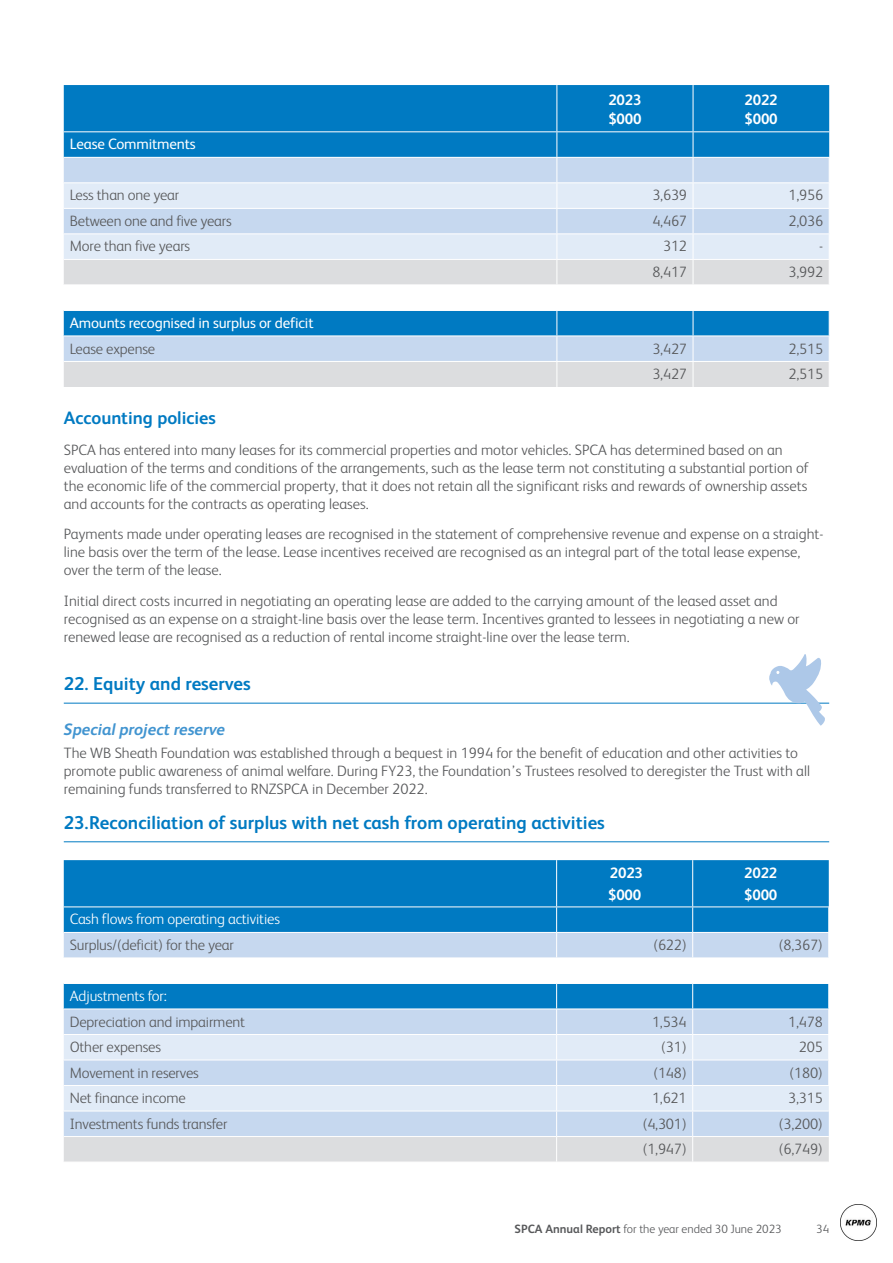
<style>
.page{position:relative;width:893px;height:1263px;background:#fff}
.page>*{position:absolute;margin:0;border:0;box-sizing:border-box;transform-origin:0 0}
.t1{font:700 18.6px "FS Albert";color:#007ac2}
.t2{font:700 18px "FS Albert";color:#007ac2}
.t3{font:italic 700 16.5px "FS Albert";color:#4194d0}
.t4{font:300 15px/18px "FS Albert";color:#57585a}
.t5{font:15px "FS Albert";letter-spacing:-.01em;color:#fff}
.t6{font:300 15px "FS Albert";letter-spacing:-.01em;color:#fff}
.t7{font:700 15px/19.2px "FS Albert";letter-spacing:-.01em;color:#fff}
.t8{font:300 12px "FS Albert";color:#57585a}
.s1{font-weight:700}
</style>
<div class="page">
<div style="left:64px;top:85px;width:765px;height:46px;background:#007ac2"></div>
<hr style="left:556px;top:85px;width:1px;height:46px;background:#fff">
<hr style="left:693px;top:85px;width:1px;height:46px;background:#fff">
<svg style="left:64px;top:132px;width:766px;height:255px;background:#b1cfe6"></svg>
<hr style="left:64px;top:703px;width:765px;height:1px;background:#007ac2">
<hr style="left:64px;top:841px;width:765px;height:1px;background:#007ac2">
<div style="left:64px;top:860px;width:765px;height:46px;background:#007ac2"></div>
<hr style="left:556px;top:860px;width:1px;height:46px;background:#fff">
<hr style="left:692px;top:860px;width:1px;height:46px;background:#fff">
<svg style="left:64px;top:907px;width:765px;height:254px;background:#afcfe8"></svg>
<svg style="left:767px;top:654px;width:58px;height:72px"></svg>
<img style="left:841px;top:1204px;width:36px;height:36px">
<p class="t5" style="left:70px;top:136px;width:127px">Lease Commitments</p>
<p class="t7" style="left:608px;top:90px;width:35px">2023 $000</p>
<p class="t7" style="left:744px;top:90px;width:35px">2022 $000</p>
<p class="t4" style="left:70px;top:186px;width:111px">Less than one year</p>
<p class="t4" style="left:652px;top:186px;width:36px">3,639</p>
<p class="t4" style="left:788px;top:186px;width:36px">1,956</p>
<p class="t4" style="left:70px;top:212px;width:163px">Between one and five years</p>
<p class="t4" style="left:652px;top:212px;width:36px">4,467</p>
<p class="t4" style="left:788px;top:212px;width:36px">2,036</p>
<p class="t4" style="left:70px;top:237px;width:122px">More than five years</p>
<p class="t4" style="left:663px;top:237px;width:25px">312</p>
<p class="t4" style="left:819px;top:237px;width:6px">-</p>
<p class="t4" style="left:652px;top:263px;width:36px">8,417</p>
<p class="t4" style="left:788px;top:263px;width:36px">3,992</p>
<p class="t5" style="left:70px;top:314px;width:245px">Amounts recognised in surplus or deficit</p>
<p class="t4" style="left:70px;top:339px;width:87px">Lease expense</p>
<p class="t4" style="left:652px;top:339px;width:36px">3,427</p>
<p class="t4" style="left:788px;top:339px;width:36px">2,515</p>
<p class="t4" style="left:652px;top:365px;width:36px">3,427</p>
<p class="t4" style="left:788px;top:365px;width:36px">2,515</p>
<p class="t2" style="left:64px;top:407px;width:154px">Accounting policies</p>
<p class="t4" style="left:64px;top:440px;width:747px">SPCA has entered into many leases for its commercial properties and motor vehicles. SPCA has determined based on an evaluation of the terms and conditions of the arrangements, such as the lease term not constituting a substantial portion of the economic life of the commercial property, that it does not retain all the significant risks and rewards of ownership assets and accounts for the contracts as operating leases.</p>
<p class="t4" style="left:64px;top:525px;width:761px">Payments made under operating leases are recognised in the statement of comprehensive revenue and expense on a straight&shy;line basis over the term of the lease. Lease incentives received are recognised as an integral part of the total lease expense, over the term of the lease.</p>
<p class="t4" style="left:64px;top:592px;width:737px">Initial direct costs incurred in negotiating an operating lease are added to the carrying amount of the leased asset and recognised as an expense on a straight-line basis over the lease term. Incentives granted to lessees in negotiating a new or renewed lease are recognised as a reduction of rental income straight-line over the lease term.</p>
<p class="t1" style="left:64px;top:673px;width:188px">22. Equity and reserves</p>
<p class="t3" style="left:64px;top:720px;width:163px">Special project reserve</p>
<p class="t4" style="left:64px;top:743px;width:748px">The WB Sheath Foundation was established through a bequest in 1994 for the benefit of education and other activities to promote public awareness of animal welfare. During FY23, the Foundation’s Trustees resolved to deregister the Trust with all remaining funds transferred to RNZSPCA in December 2022.</p>
<p class="t1" style="left:64px;top:811px;width:543px">23.Reconciliation of surplus with net cash from operating activities</p>
<p class="t7" style="left:608px;top:862px;width:36px;line-height:22.2px">2023 $000</p>
<p class="t7" style="left:744px;top:862px;width:35px;line-height:22.2px">2022 $000</p>
<p class="t6" style="left:70px;top:911px;width:212px">Cash flows from operating activities</p>
<p class="t4" style="left:70px;top:936px;width:166px">Surplus/(deficit) for the year</p>
<p class="t4" style="left:653px;top:936px;width:35px">(622)</p>
<p class="t4" style="left:779px;top:936px;width:46px">(8,367)</p>
<p class="t6" style="left:70px;top:987px;width:99px">Adjustments for:</p>
<p class="t4" style="left:70px;top:1012px;width:177px">Depreciation and impairment</p>
<p class="t4" style="left:652px;top:1012px;width:36px">1,534</p>
<p class="t4" style="left:788px;top:1012px;width:36px">1,478</p>
<p class="t4" style="left:70px;top:1038px;width:93px">Other expenses</p>
<p class="t4" style="left:661px;top:1038px;width:27px">(31)</p>
<p class="t4" style="left:799px;top:1038px;width:25px">205</p>
<p class="t4" style="left:70px;top:1063px;width:131px">Movement in reserves</p>
<p class="t4" style="left:653px;top:1063px;width:35px">(148)</p>
<p class="t4" style="left:789px;top:1063px;width:35px">(180)</p>
<p class="t4" style="left:70px;top:1089px;width:118px">Net finance income</p>
<p class="t4" style="left:652px;top:1089px;width:36px">1,621</p>
<p class="t4" style="left:788px;top:1089px;width:36px">3,315</p>
<p class="t4" style="left:70px;top:1114px;width:159px">Investments funds transfer</p>
<p class="t4" style="left:643px;top:1114px;width:46px">(4,301)</p>
<p class="t4" style="left:779px;top:1114px;width:46px">(3,200)</p>
<p class="t4" style="left:643px;top:1140px;width:46px">(1,947)</p>
<p class="t4" style="left:779px;top:1140px;width:46px">(6,749)</p>
<p class="t8" style="left:514px;top:1222px;width:269px"><span class="s1">SPCA Annual Report</span> for the year ended 30 June 2023</p>
<p class="t8" style="left:816px;top:1222px;width:14px">34</p>
</div>
